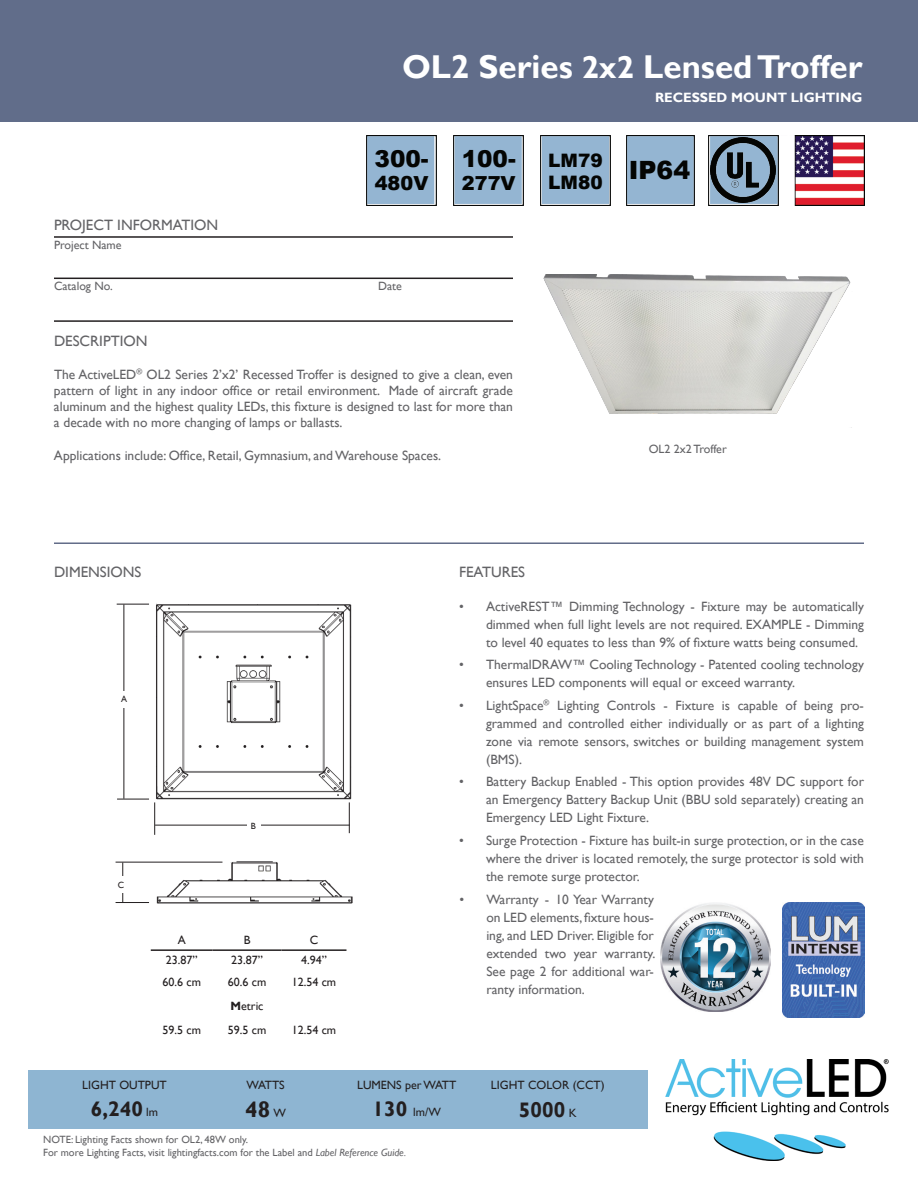
<style>
.page{position:relative;width:918px;height:1188px;background:#fff}
.page>*{position:absolute;margin:0;border:0;box-sizing:border-box;transform-origin:0 0}
.t1{font:700 33px "Gill Sans";color:#fff}
.t2{font:900 25.2px "Arial";color:#040503}
.t3{font:900 23.25px "Arial";color:#040503}
.t4{font:700 22.5px "Gill Sans";color:#231f20}
.t5{font:700 21px "Gill Sans";color:#231f20}
.t6{font:700 21px "Arial";color:#231f20}
.t7{font:900 19.35px "Arial";color:#040503}
.t8{font:900 18.6px/22.2px "Arial";color:#040503}
.t9{font:15px "Gill Sans";color:#636366}
.t10{font:13.5px/18px "Gill Sans";color:#636366;text-align:justify}
.t11{font:700 13.5px "Gill Sans";color:#fff}
.Table_content{font:12px "Gill Sans";color:#231f20}
.t12{font:12px "Gill Sans";color:#636366}
.content{font:12px "Gill Sans";color:#231f20}
.t13{font:10.5px/12.6px "Gill Sans";color:#636366}
.Table_content-2{font:9px "Gill Sans";color:#231f20}
.s1{font-size:31.5px}
.s2{font-weight:700}
.s3{font-weight:400;font-size:12px}
.s4{font-weight:700;font-size:21px}
.s5{font-family:"Gill Sans"}
.s6{font-family:"Gill Sans";font-weight:400;font-size:12px}
.s7{font-style:italic}
</style>
<div class="page">
<div style="left:0;top:0;width:918px;height:122px;background:#616d8a"></div>
<hr style="left:54px;top:542px;width:810px;height:2px;background:#626c89">
<div style="left:28px;top:1070px;width:620px;height:58px;background:#8eb5d2"></div>
<hr style="left:54px;top:236px;width:459px;height:2px;background:#231f20">
<hr style="left:54px;top:278px;width:459px;height:1px;background:#231f20">
<hr style="left:54px;top:320px;width:459px;height:2px;background:#231f20">
<hr style="left:151px;top:949px;width:62px;height:2px;background:#231f20">
<hr style="left:213px;top:949px;width:69px;height:2px;background:#231f20">
<hr style="left:282px;top:949px;width:64px;height:2px;background:#231f20">
<img style="left:665px;top:1059px;width:224px;height:102px">
<hr style="left:155px;top:825px;width:195px;height:1px;background:#231f20">
<hr style="left:154px;top:802px;width:1px;height:33px;background:#231f20">
<hr style="left:349px;top:802px;width:1px;height:31px;background:#231f20">
<hr style="left:124px;top:604px;width:1px;height:195px;background:#231f20">
<hr style="left:122px;top:862px;width:1px;height:40px;background:#231f20">
<hr style="left:117px;top:604px;width:32px;height:1px;background:#231f20">
<hr style="left:117px;top:799px;width:32px;height:1px;background:#231f20">
<hr style="left:116px;top:862px;width:106px;height:1px;background:#231f20">
<hr style="left:116px;top:902px;width:33px;height:1px;background:#231f20">
<div style="left:118px;top:692px;width:13px;height:16px;background:#fff"></div>
<div style="left:247px;top:816px;width:13px;height:17px;background:#fff"></div>
<div style="left:116px;top:876px;width:14px;height:17px;background:#fff"></div>
<img style="left:543px;top:274px;width:309px;height:154px">
<img style="left:145px;top:603px;width:207px;height:197px">
<img style="left:149px;top:861px;width:204px;height:43px">
<img style="left:778px;top:135px;width:87px;height:70px">
<img style="left:708px;top:135px;width:70px;height:70px">
<img style="left:436px;top:137px;width:105px;height:67px">
<img style="left:541px;top:135px;width:70px;height:70px">
<img style="left:453px;top:135px;width:71px;height:70px">
<img style="left:366px;top:135px;width:70px;height:70px">
<img style="left:694px;top:137px;width:1px;height:67px">
<img style="left:626px;top:135px;width:68px;height:70px">
<img style="left:782px;top:902px;width:83px;height:116px">
<img style="left:661px;top:903px;width:109px;height:109px">
<p class="t1" style="left:402px;top:47px;width:462px">OL2 Series <span class="s1">2x2</span> Lensed Troffer</p>
<p class="t11" style="left:655px;top:90px;width:209px">RECESSED MOUNT LIGHTING</p>
<p class="t3" style="left:368px;top:142px;width:56px">100-</p>
<p class="t7" style="left:368px;top:169px;width:55px">277V</p>
<p class="t3" style="left:375px;top:142px;width:56px">300-</p>
<p class="t7" style="left:375px;top:169px;width:55px">480V</p>
<p class="t3" style="left:462px;top:142px;width:56px">100-</p>
<p class="t7" style="left:462px;top:169px;width:55px">277V</p>
<p class="t8" style="left:454px;top:148px;width:56px">LM79<br>LM80</p>
<p class="t2" style="left:676px;top:152px;width:18px">6</p>
<p class="t8" style="left:548px;top:148px;width:56px">LM79<br>LM80</p>
<p class="t2" style="left:369px;top:152px;width:496px">IP51 IP53 IP63 IP64 IP65 IP66</p>
<p class="t2" style="left:538px;top:152px;width:63px">IP66</p>
<p class="t9" style="left:54px;top:216px;width:166px">PROJECT INFORMATION</p>
<p class="t12" style="left:54px;top:238px;width:69px">Project Name</p>
<p class="t12" style="left:54px;top:279px;width:60px">Catalog No.</p>
<p class="t12" style="left:378px;top:279px;width:25px">Date</p>
<p class="t9" style="left:54px;top:332px;width:95px">DESCRIPTION</p>
<p class="t10" style="left:54px;top:366px;width:461px;line-height:16.2px">The ActiveLED<sup>®</sup> OL2 Series 2’x2’ Recessed Troffer is designed to give a clean, even pattern of light in any indoor office or retail environment. Made of aircraft grade aluminum and the highest quality LEDs, this fixture is designed to last for more than a decade with no more changing of lamps or ballasts.</p>
<p class="t10" style="left:54px;top:446px;width:389px">Applications include: Office, Retail, Gymnasium, and Warehouse Spaces.</p>
<p class="t12" style="left:649px;top:442px;width:80px">OL2 2x2 Troffer</p>
<p class="t9" style="left:54px;top:563px;width:89px">DIMENSIONS</p>
<p class="t9" style="left:459px;top:563px;width:68px">FEATURES</p>
<p class="t10" style="left:486px;top:597px;width:379px;text-indent:-27px">• ActiveREST™ Dimming Technology - Fixture may be automatically dimmed when full light levels are not required. EXAMPLE - Dimming to level 40 equates to less than 9% of fixture watts being consumed.</p>
<p class="t10" style="left:486px;top:656px;width:379px;text-indent:-27px">• ThermalDRAW™ Cooling Technology - Patented cooling technology ensures LED components will equal or exceed warranty.</p>
<p class="t10" style="left:486px;top:696px;width:380px;text-indent:-27px">• LightSpace<sup>®</sup> Lighting Controls - Fixture is capable of being pro&shy;grammed and controlled either individually or as part of a lighting zone via remote sensors, switches or building management system (BMS).</p>
<p class="t10" style="left:486px;top:773px;width:380px;text-indent:-27px">• Battery Backup Enabled - This option provides 48V DC support for an Emergency Battery Backup Unit (BBU sold separately) creating an Emergency LED Light Fixture.</p>
<p class="t10" style="left:486px;top:831px;width:379px;text-indent:-27px">• Surge Protection - Fixture has built-in surge protection, or in the case where the driver is located remotely, the surge protector is sold with the remote surge protector.</p>
<p class="Table_content-2" style="left:121px;top:694px;width:8px">A</p>
<p class="Table_content-2" style="left:251px;top:820px;width:7px">B</p>
<p class="Table_content-2" style="left:118px;top:880px;width:8px">C</p>
<p class="Table_content" style="left:178px;top:933px;width:10px">A</p>
<p class="content" style="left:244px;top:933px;width:8px">B</p>
<p class="content" style="left:310px;top:933px;width:10px">C</p>
<p class="Table_content" style="left:166px;top:953px;width:33px">23.87”</p>
<p class="Table_content" style="left:231px;top:953px;width:33px">23.87”</p>
<p class="Table_content" style="left:301px;top:953px;width:27px">4.94”</p>
<p class="Table_content" style="left:162px;top:975px;width:40px">60.6 cm</p>
<p class="Table_content" style="left:228px;top:975px;width:40px">60.6 cm</p>
<p class="Table_content" style="left:292px;top:975px;width:46px">12.54 cm</p>
<p class="Table_content" style="left:231px;top:999px;width:34px"><span class="s2">M</span>etric</p>
<p class="Table_content" style="left:162px;top:1023px;width:40px">59.5 cm</p>
<p class="Table_content" style="left:228px;top:1023px;width:40px">59.5 cm</p>
<p class="Table_content" style="left:292px;top:1023px;width:46px">12.54 cm</p>
<p class="t10" style="left:486px;top:890px;width:170px;text-indent:-27px">• Warranty - 10 Year Warranty on LED elements, fixture hous&shy;ing, and LED Driver. Eligible for extended two year warranty.<br>See page 2 for additional war&shy;ranty information.</p>
<p class="Table_content" style="left:82px;top:1078px;width:86px">LIGHT OUTPUT</p>
<p class="Table_content" style="left:246px;top:1078px;width:40px">WATTS</p>
<p class="Table_content" style="left:357px;top:1078px;width:101px">LUMENS per WATT</p>
<p class="Table_content" style="left:491px;top:1078px;width:115px">LIGHT COLOR (CCT)</p>
<p class="t5" style="left:91px;top:1096px;width:69px">6,240 <span class="s3">lm</span></p>
<p class="t4" style="left:245px;top:1096px;width:42px">48 <span class="s3">W</span></p>
<p class="Table_content" style="left:373px;top:1105px;width:70px"><span class="s4">130</span> lm/W</p>
<p class="t6" style="left:519px;top:1094px;width:59px"><span class="s5">5</span>000 <span class="s6">K</span></p>
<p class="t13" style="left:43px;top:1134px;width:365px">NOTE: Lighting Facts shown for OL2, 48W only.<br>For more Lighting Facts, visit lightingfacts.com for the Label and <span class="s7">Label Reference Guide.</span></p>
</div>
